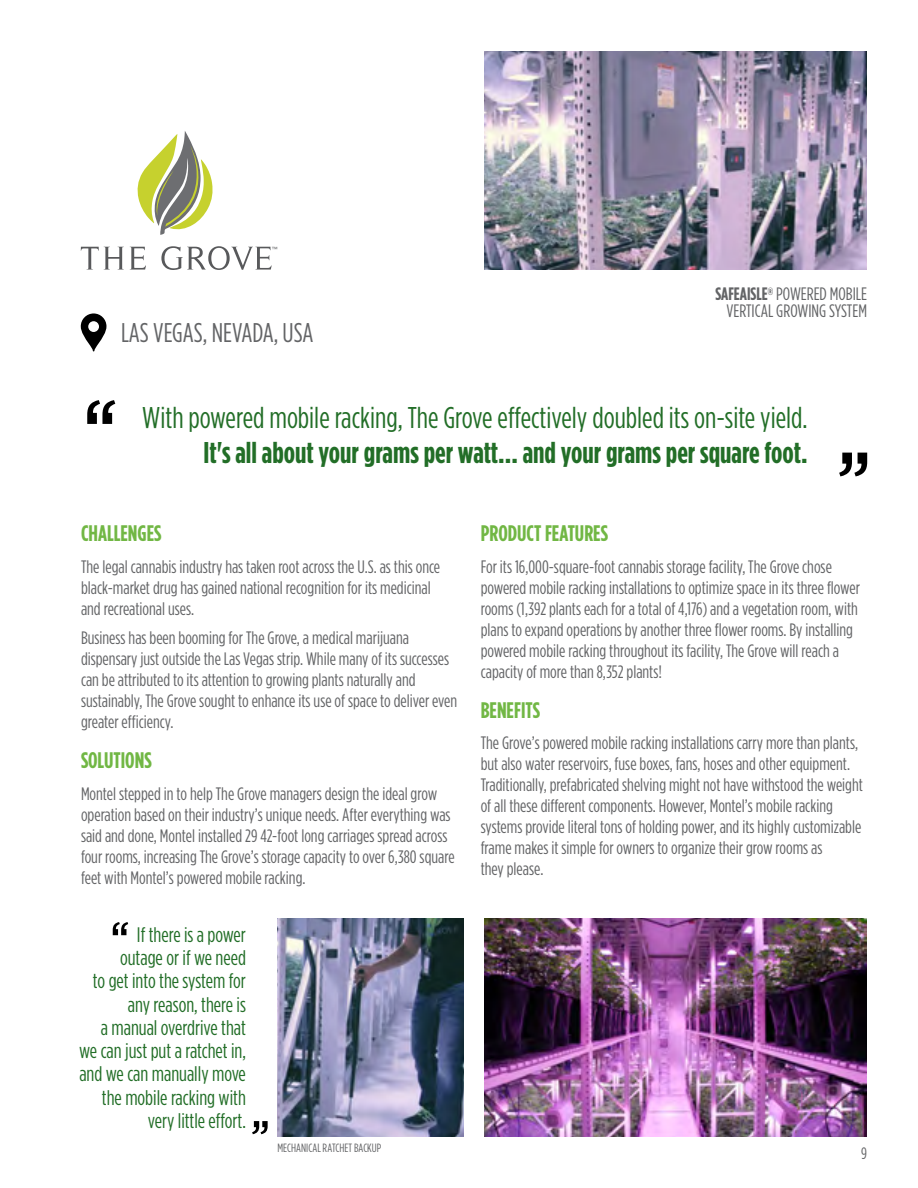
<style>
.page{position:relative;width:918px;height:1188px;background:#fff}
.page>*{position:absolute;margin:0;border:0;box-sizing:border-box;transform-origin:0 0}
.t1{font:30px "Gotham Condensed";color:#226e27}
.t2{font:700 30px "Gotham Condensed";color:#226e27}
.t3{font:27px "Gotham Condensed";color:#636466}
.t4{font:700 22.5px "Gotham Condensed";color:#71b744}
.t5{font:21px/23.2px "Gotham Condensed";color:#226e27;text-align:right}
.t6{font:18px/21px "Gotham Condensed";color:#636466}
.t7{font:16.5px "Gotham Condensed";color:#636466}
.t8{font:12px "Gotham Condensed";letter-spacing:.005em;color:#636466}
.t9{font:5.85px "Avenir";color:#58595b}
.s1{font-weight:700}
</style>
<div class="page">
<img style="left:484px;top:918px;width:383px;height:219px">
<img style="left:277px;top:918px;width:187px;height:219px">
<img style="left:484px;top:51px;width:383px;height:219px">
<svg style="left:87px;top:400px;width:28px;height:24px"></svg>
<svg style="left:839px;top:453px;width:28px;height:23px"></svg>
<svg style="left:113px;top:922px;width:15px;height:13px"></svg>
<svg style="left:252px;top:1121px;width:16px;height:13px"></svg>
<svg style="left:81px;top:313px;width:25px;height:38px"></svg>
<svg style="left:81px;top:247px;width:43px;height:23px"></svg>
<svg style="left:130px;top:247px;width:16px;height:23px"></svg>
<svg style="left:161px;top:246px;width:111px;height:24px"></svg>
<svg style="left:137px;top:131px;width:76px;height:104px"></svg>
<p class="t9" style="left:272px;top:244px;width:7px">™</p>
<h2 class="t3" style="left:121px;top:318px;width:194px">LAS VEGAS, NEVADA, USA</h2>
<p class="t6" style="left:715px;top:285px;width:153px;line-height:16.5px;text-align:right"><span class="s1">SAFEAISLE</span><sup>®</sup> POWERED MOBILE<br>VERTICAL GROWING SYSTEM</p>
<h1 class="t1" style="left:142px;top:402px;width:667px">With powered mobile racking, The Grove effectively doubled its on-site yield.</h1>
<h1 class="t2" style="left:203px;top:436px;width:606px">It's all about your grams per watt... and your grams per square foot.</h1>
<p class="t4" style="left:81px;top:521px;width:82px">CHALLENGES</p>
<p class="t6" style="left:81px;top:556px;width:361px">The legal cannabis industry has taken root across the U.S. as this once black-market drug has gained national recognition for its medicinal and recreational uses.</p>
<p class="t6" style="left:81px;top:627px;width:378px">Business has been booming for The Grove, a medical marijuana dispensary just outside the Las Vegas strip. While many of its successes can be attributed to its attention to growing plants naturally and sustainably, The Grove sought to enhance its use of space to deliver even greater efficiency.</p>
<p class="t4" style="left:81px;top:748px;width:72px">SOLUTIONS</p>
<p class="t6" style="left:81px;top:783px;width:375px">Montel stepped in to help The Grove managers design the ideal grow operation based on their industry’s unique needs. After everything was said and done, Montel installed 29 42-foot long carriages spread across four rooms, increasing The Grove’s storage capacity to over 6,380 square feet with Montel’s powered mobile racking.</p>
<p class="t5" style="left:79px;top:923px;width:168px">If there is a power<br>outage or if we need<br>to get into the system for any reason, there is<br>a manual overdrive that we can just put a ratchet in, and we can manually move the mobile racking with very little effort.</p>
<p class="t8" style="left:277px;top:1141px;width:105px">MECHANICAL RATCHET BACKUP</p>
<p class="t4" style="left:481px;top:521px;width:129px">PRODUCT FEATURES</p>
<p class="t6" style="left:481px;top:556px;width:381px">For its 16,000-square-foot cannabis storage facility, The Grove chose powered mobile racking installations to optimize space in its three flower rooms (1,392 plants each for a total of 4,176) and a vegetation room, with plans to expand operations by another three flower rooms. By installing powered mobile racking throughout its facility, The Grove will reach a capacity of more than 8,352 plants!</p>
<p class="t4" style="left:481px;top:697px;width:61px">BENEFITS</p>
<p class="t6" style="left:481px;top:732px;width:384px">The Grove’s powered mobile racking installations carry more than plants, but also water reservoirs, fuse boxes, fans, hoses and other equipment.<br>Traditionally, prefabricated shelving might not have withstood the weight of all these different components. However, Montel’s mobile racking systems provide literal tons of holding power, and its highly customizable frame makes it simple for owners to organize their grow rooms as<br>they please.</p>
<p class="t7" style="left:861px;top:1145px;width:7px">9</p>
</div>
